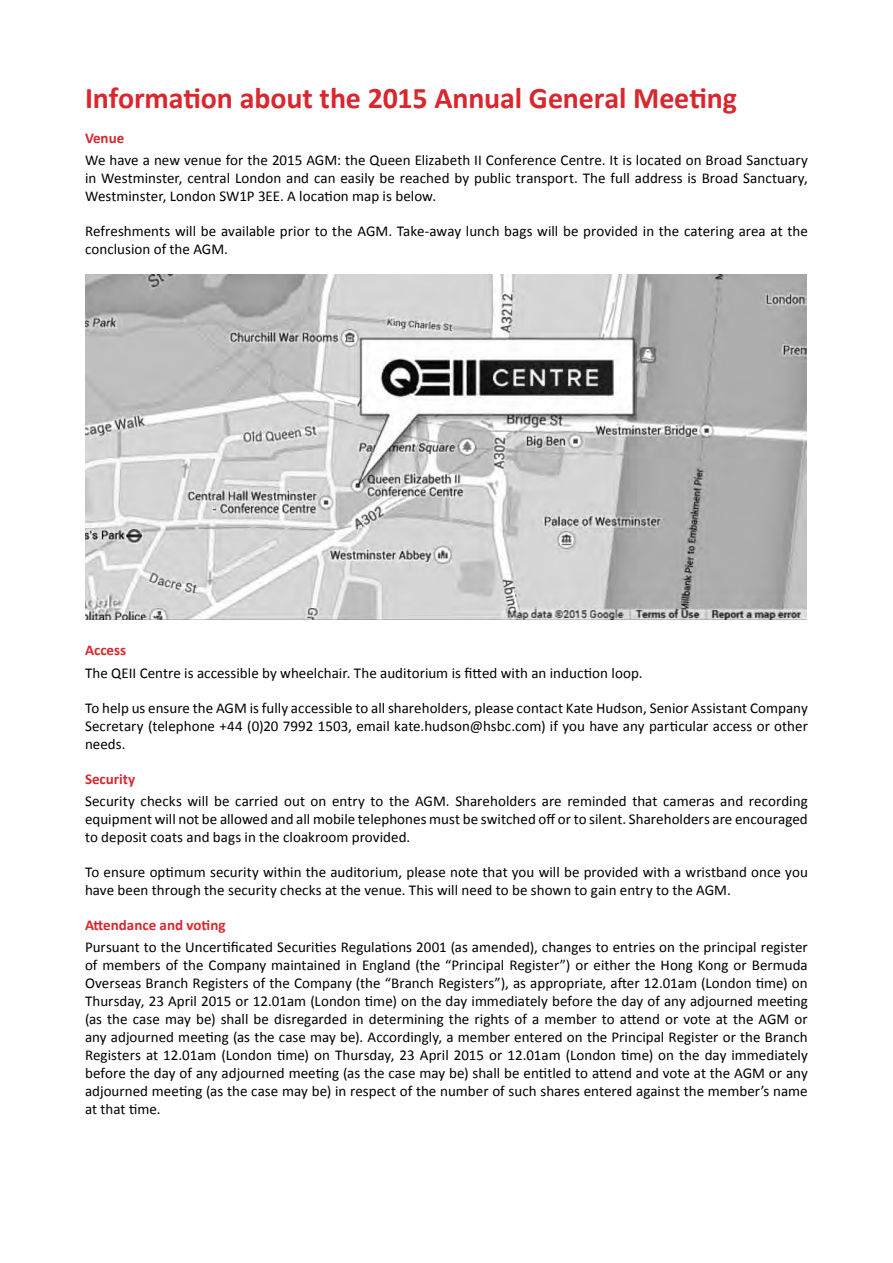
<style>
.page{position:relative;width:893px;height:1263px;background:#fff}
.page>*{position:absolute;margin:0;border:0;box-sizing:border-box;transform-origin:0 0}
.t1{font:700 30px "Calibri";letter-spacing:-.005em;color:#d9272e}
.t2{font:15px/18px "Calibri";color:#000;text-align:justify}
.t3{font:700 15px "Calibri";color:#d9272e}
</style>
<div class="page">
<img style="left:85px;top:275px;width:722px;height:344px">
<h1 class="t1" style="left:85px;top:78px;width:654px">Information about the 2015 Annual General Meeting</h1>
<p class="t3" style="left:85px;top:128px;width:41px">Venue</p>
<p class="t2" style="left:85px;top:151px;width:724px">We have a new venue for the 2015 AGM: the Queen Elizabeth II Conference Centre. It is located on Broad Sanctuary in Westminster, central London and can easily be reached by public transport. The full address is Broad Sanctuary, Westminster, London SW1P 3EE. A location map is below.</p>
<p class="t2" style="left:85px;top:222px;width:724px">Refreshments will be available prior to the AGM. Take-away lunch bags will be provided in the catering area at the conclusion of the AGM.</p>
<p class="t3" style="left:85px;top:641px;width:43px">Access</p>
<p class="t2" style="left:85px;top:664px;width:559px">The QEII Centre is accessible by wheelchair. The auditorium is fitted with an induction loop.</p>
<p class="t2" style="left:85px;top:699px;width:724px">To help us ensure the AGM is fully accessible to all shareholders, please contact Kate Hudson, Senior Assistant Company Secretary (telephone +44 (0)20 7992 1503, email kate.hudson@hsbc.com) if you have any particular access or other needs.</p>
<p class="t3" style="left:85px;top:769px;width:52px">Security</p>
<p class="t2" style="left:85px;top:792px;width:724px">Security checks will be carried out on entry to the AGM. Shareholders are reminded that cameras and recording equipment will not be allowed and all mobile telephones must be switched off or to silent. Shareholders are encouraged to deposit coats and bags in the cloakroom provided.</p>
<p class="t2" style="left:85px;top:863px;width:724px">To ensure optimum security within the auditorium, please note that you will be provided with a wristband once you have been through the security checks at the venue. This will need to be shown to gain entry to the AGM.</p>
<p class="t3" style="left:85px;top:915px;width:142px">Attendance and voting</p>
<p class="t2" style="left:85px;top:938px;width:724px">Pursuant to the Uncertificated Securities Regulations 2001 (as amended), changes to entries on the principal register of members of the Company maintained in England (the “Principal Register”) or either the Hong Kong or Bermuda Overseas Branch Registers of the Company (the “Branch Registers”), as appropriate, after 12.01am (London time) on Thursday, 23 April 2015 or 12.01am (London time) on the day immediately before the day of any adjourned meeting (as the case may be) shall be disregarded in determining the rights of a member to attend or vote at the AGM or any adjourned meeting (as the case may be). Accordingly, a member entered on the Principal Register or the Branch Registers at 12.01am (London time) on Thursday, 23 April 2015 or 12.01am (London time) on the day immediately before the day of any adjourned meeting (as the case may be) shall be entitled to attend and vote at the AGM or any adjourned meeting (as the case may be) in respect of the number of such shares entered against the member’s name at that time.</p>
</div>
